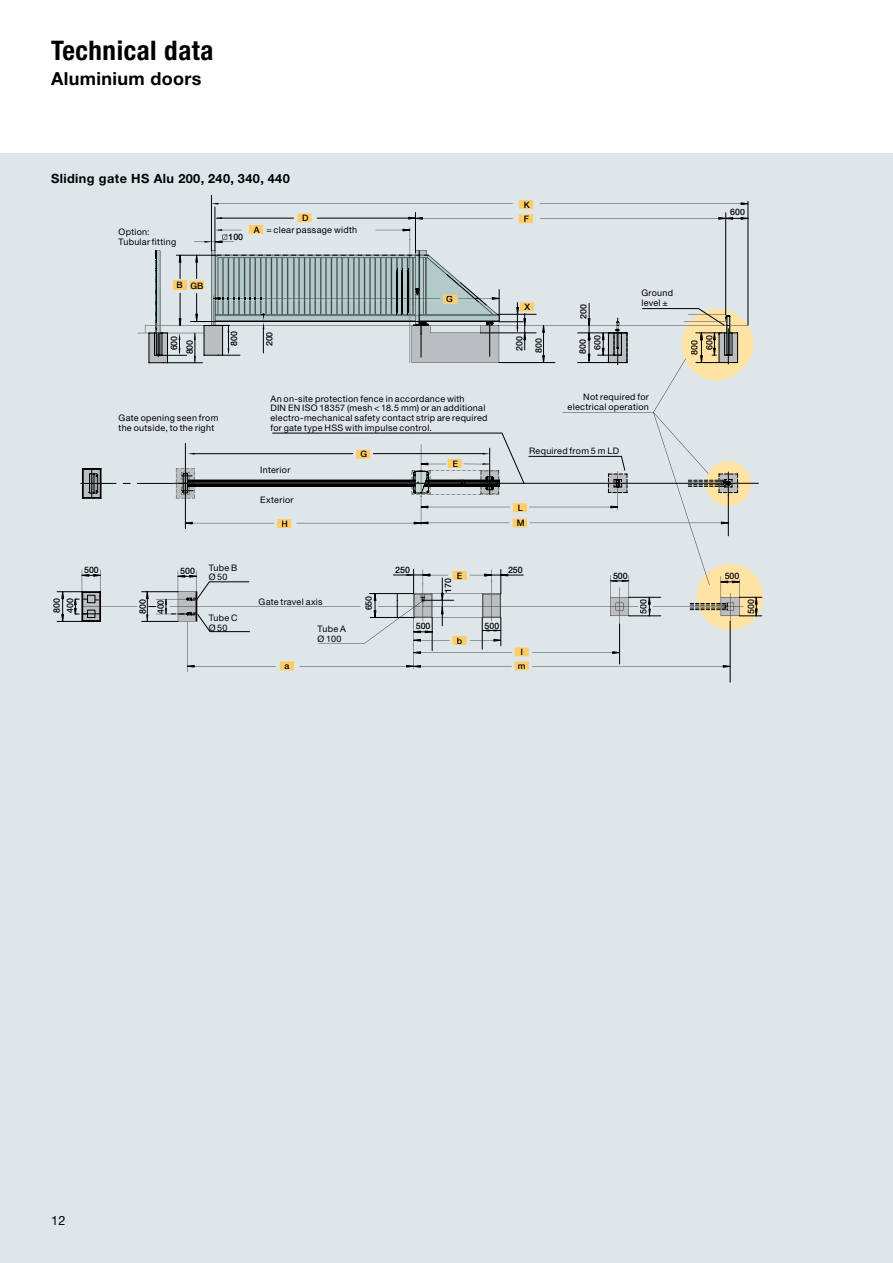
<style>
.page{position:relative;width:893px;height:1263px;background:#fff}
.page>*{position:absolute;margin:0;border:0;box-sizing:border-box;transform-origin:0 0}
.t1{font:700 condensed 27px "Hoermann Helvetica Neue";letter-spacing:.02em;color:#000}
.t2{font:700 18px "Hoermann Helvetica Neue";letter-spacing:.02em;color:#000}
.t3{font:700 12.75px "Hoermann Helvetica Neue";letter-spacing:.03em;color:#000}
.t4{font:12.75px "Hoermann Helvetica Neue Rm";color:#000}
.t5{font:9px/9.8px "Hoermann Helvetica Neue Rm";letter-spacing:.03em;color:#000}
.t6{font:500 8.85px/15.1px "Helvetica Neue";color:#000}
</style>
<div class="page">
<div style="left:0;top:153px;width:893px;height:1110px;background:#dfe6ea"></div>
<hr style="left:173px;top:483px;width:585px;height:1px;background:#000">
<svg style="left:421px;top:412px;width:282px;height:152px"></svg>
<svg style="left:57px;top:564px;width:706px;height:118px"></svg>
<svg style="left:81px;top:433px;width:670px;height:103px"></svg>
<svg style="left:137px;top:200px;width:616px;height:212px"></svg>
<div style="left:173px;top:281px;width:13px;height:9px;background:#ffcd67"></div>
<hr style="left:396px;top:270px;width:1px;height:45px;background:#000">
<hr style="left:397px;top:269px;width:1px;height:44px;background:#000">
<hr style="left:402px;top:270px;width:1px;height:44px;background:#000">
<hr style="left:402px;top:269px;width:1px;height:44px;background:#000">
<hr style="left:407px;top:270px;width:1px;height:44px;background:#000">
<hr style="left:408px;top:269px;width:1px;height:44px;background:#000">
<h1 class="t1" style="left:51px;top:31px;width:164px">Technical data</h1>
<h2 class="t2" style="left:51px;top:66px;width:152px">Aluminium doors</h2>
<h3 class="t3" style="left:51px;top:169px;width:240px">Sliding gate HS Alu 200, 240, 340, 440</h3>
<p class="t6" style="left:302px;top:210px;width:8px">D</p>
<p class="t5" style="left:119px;top:226px;width:59px">Option:<br>Tubular fitting</p>
<p class="t5" style="left:266px;top:224px;width:92px">= clear passage width</p>
<p class="t6" style="left:254px;top:221px;width:7px">A</p>
<p class="t6" style="left:228px;top:229px;width:16px">100</p>
<p class="t6" style="left:177px;top:277px;width:8px">B</p>
<p class="t6" style="left:190px;top:277px;width:14px">GB</p>
<p class="t6" style="left:446px;top:291px;width:8px">G</p>
<p class="t6" style="left:524px;top:197px;width:8px;line-height:14.2px">K<br>F</p>
<p class="t6" style="left:525px;top:299px;width:7px">X</p>
<p class="t6" style="left:575px;top:319px;width:16px;rotate:-90deg">200</p>
<p class="t5" style="left:641px;top:288px;width:33px">Ground level ±</p>
<p class="t6" style="left:166px;top:350px;width:16px;rotate:-90deg">600</p>
<p class="t6" style="left:182px;top:354px;width:16px;rotate:-90deg">800</p>
<p class="t6" style="left:226px;top:346px;width:16px;rotate:-90deg">800</p>
<p class="t6" style="left:261px;top:346px;width:16px;rotate:-90deg">200</p>
<p class="t6" style="left:509px;top:353px;width:18px;line-height:19.2px;rotate:-90deg">200<br>800</p>
<p class="t6" style="left:575px;top:354px;width:16px;rotate:-90deg">800</p>
<p class="t6" style="left:589px;top:350px;width:16px;rotate:-90deg">600</p>
<p class="t6" style="left:701px;top:349px;width:16px;rotate:-90deg">600</p>
<p class="t6" style="left:686px;top:355px;width:16px;rotate:-90deg">800</p>
<p class="t5" style="left:119px;top:412px;width:101px">Gate opening seen from the outside, to the right</p>
<p class="t5" style="left:270px;top:393px;width:219px">An on-site protection fence in accordance with<br>DIN EN ISO 18357 (mesh &lt; 18.5 mm) or an additional electro-mechanical safety contact strip are required for gate type HSS with impulse control.</p>
<p class="t5" style="left:260px;top:465px;width:32px">Interior</p>
<p class="t5" style="left:260px;top:494px;width:35px">Exterior</p>
<p class="t6" style="left:282px;top:516px;width:8px">H</p>
<p class="t6" style="left:360px;top:446px;width:8px">G</p>
<p class="t6" style="left:452px;top:456px;width:7px">E</p>
<p class="t5" style="left:568px;top:391px;width:83px;text-align:right">Not required for electrical operation</p>
<p class="t5" style="left:529px;top:445px;width:91px">Required from 5 m LD</p>
<p class="t6" style="left:517px;top:500px;width:9px">L<br>M</p>
<p class="t6" style="left:730px;top:204px;width:16px">600</p>
<p class="t6" style="left:84px;top:562px;width:16px">500</p>
<p class="t6" style="left:62px;top:613px;width:16px;rotate:-90deg">400</p>
<p class="t6" style="left:153px;top:614px;width:15px;rotate:-90deg">400</p>
<p class="t6" style="left:49px;top:613px;width:16px;rotate:-90deg">800</p>
<p class="t6" style="left:135px;top:614px;width:16px;rotate:-90deg">800</p>
<p class="t6" style="left:180px;top:563px;width:16px">500</p>
<p class="t5" style="left:209px;top:562px;width:30px">Tube B<br>Ø50</p>
<p class="t5" style="left:209px;top:612px;width:30px">Tube C<br>Ø50</p>
<p class="t5" style="left:259px;top:597px;width:66px">Gate travel axis</p>
<p class="t5" style="left:318px;top:624px;width:30px">Tube A<br>Ø 100</p>
<p class="t6" style="left:361px;top:610px;width:16px;rotate:-90deg">650</p>
<p class="t6" style="left:395px;top:562px;width:16px">250</p>
<p class="t6" style="left:508px;top:562px;width:16px">250</p>
<p class="t6" style="left:457px;top:567px;width:7px">E</p>
<p class="t6" style="left:440px;top:593px;width:16px;rotate:-90deg">170</p>
<p class="t6" style="left:416px;top:618px;width:16px">500</p>
<p class="t6" style="left:485px;top:617px;width:16px">500</p>
<p class="t6" style="left:457px;top:633px;width:7px">b</p>
<p class="t6" style="left:613px;top:568px;width:16px">500</p>
<p class="t6" style="left:725px;top:568px;width:16px">500</p>
<p class="t6" style="left:635px;top:614px;width:16px;rotate:-90deg">500</p>
<p class="t6" style="left:743px;top:614px;width:16px;rotate:-90deg">500</p>
<p class="t6" style="left:521px;top:644px;width:4px">l</p>
<p class="t6" style="left:284px;top:657px;width:6px">a</p>
<p class="t6" style="left:518px;top:658px;width:9px">m</p>
<h3 class="t4" style="left:51px;top:1211px;width:16px">12</h3>
</div>
